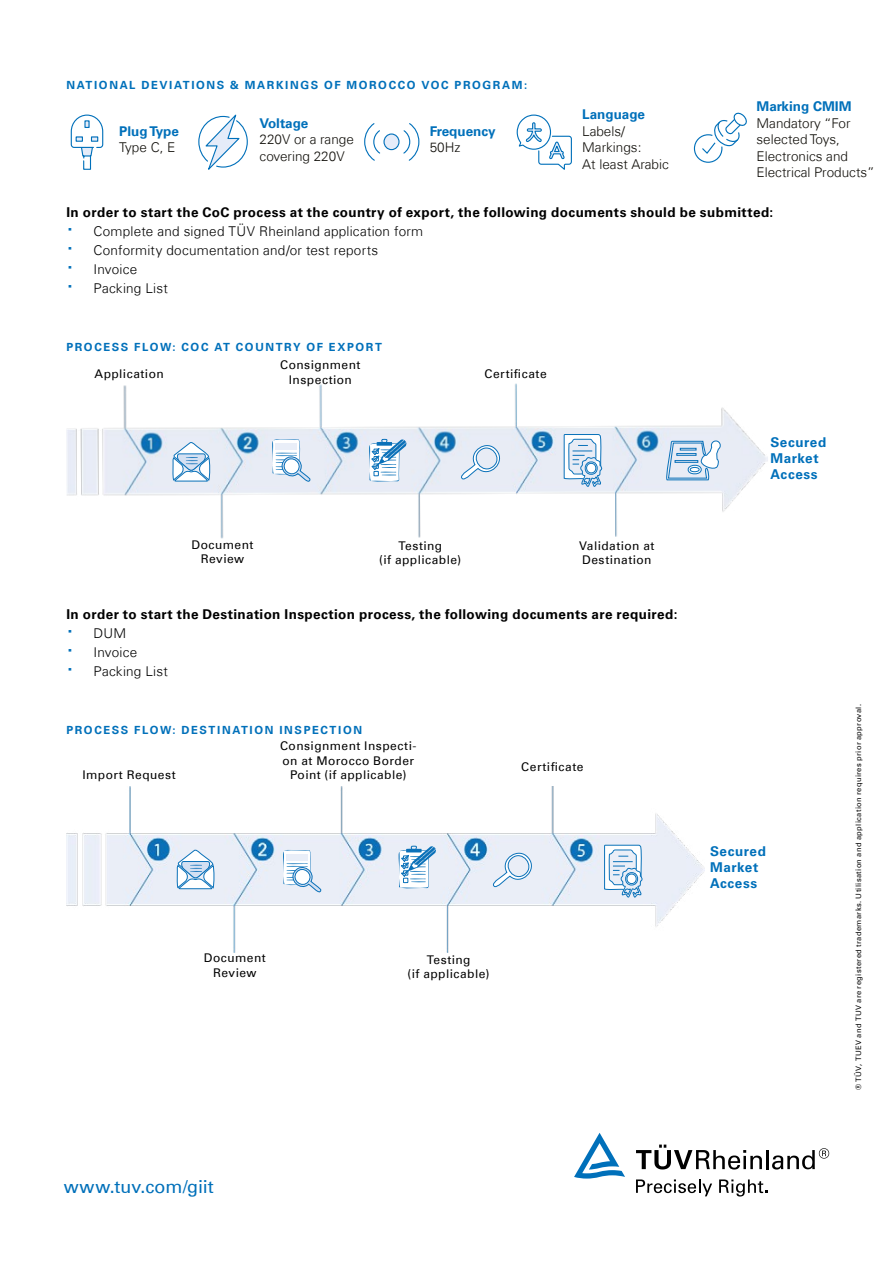
<style>
.page{position:relative;width:893px;height:1263px;background:#fff}
.page>*{position:absolute;margin:0;border:0;box-sizing:border-box;transform-origin:0 0}
.t1{font:18px "Univers Com 55 Roman";color:#0070ba}
.t2{font:700 13.5px "Univers LT Pro 65";letter-spacing:.03em;color:#000}
.t3{font:300 13.5px/16.5px "Univers Com 45";color:#100e09}
.t4{font:300 13.5px/19.2px "Univers Com 45";letter-spacing:.015em;color:#000}
.t5{font:700 13.5px "Univers Com 65";color:#0070ba}
.t6{font:700 13.5px/16.2px "Univers LT Pro 65";letter-spacing:.04em;color:#0070ba}
.t7{font:12px/14.4px "Univers Com 55 Roman";letter-spacing:.04em;color:#000;text-align:center}
.t8{font:700 11.25px "Univers Com 65";letter-spacing:.145em;color:#0070ba}
.t9{font:7.5px "Univers Com 55 Roman";letter-spacing:.05em;color:#000}
</style>
<div class="page">
<svg style="left:636px;top:1144px;width:126px;height:25px"></svg>
<hr style="left:766px;top:1150px;width:3px;height:19px;background:#000">
<svg style="left:772px;top:1148px;width:57px;height:21px"></svg>
<svg style="left:574px;top:1133px;width:51px;height:45px"></svg>
<svg style="left:636px;top:1179px;width:76px;height:17px"></svg>
<svg style="left:719px;top:1179px;width:48px;height:17px"></svg>
<svg style="left:70px;top:115px;width:34px;height:55px"></svg>
<svg style="left:198px;top:115px;width:50px;height:55px"></svg>
<svg style="left:364px;top:123px;width:55px;height:38px"></svg>
<svg style="left:517px;top:115px;width:55px;height:55px"></svg>
<svg style="left:693px;top:112px;width:54px;height:51px"></svg>
<img style="left:66px;top:383px;width:702px;height:156px">
<svg style="left:172px;top:441px;width:38px;height:41px"></svg>
<svg style="left:270px;top:437px;width:40px;height:48px"></svg>
<svg style="left:366px;top:437px;width:43px;height:47px"></svg>
<svg style="left:459px;top:443px;width:43px;height:37px;background:#d1e0ef"></svg>
<svg style="left:563px;top:434px;width:41px;height:54px"></svg>
<svg style="left:665px;top:440px;width:56px;height:41px;background:#b8d2e8"></svg>
<img style="left:66px;top:787px;width:638px;height:165px">
<svg style="left:177px;top:849px;width:38px;height:40px"></svg>
<svg style="left:281px;top:847px;width:40px;height:48px"></svg>
<svg style="left:396px;top:844px;width:42px;height:47px"></svg>
<svg style="left:491px;top:851px;width:43px;height:37px;background:#d2e1f0"></svg>
<svg style="left:604px;top:845px;width:40px;height:53px"></svg>
<p class="t8" style="left:66px;top:79px;width:462px">NATIONAL DEVIATIONS &amp; MARKINGS OF MOROCCO VOC PROGRAM:</p>
<p class="t5" style="left:119px;top:123px;width:61px">Plug Type</p>
<p class="t3" style="left:119px;top:139px;width:58px">Type C, E</p>
<p class="t5" style="left:756px;top:98px;width:97px">Marking CMIM</p>
<p class="t3" style="left:756px;top:115px;width:120px">Mandatory “For selected Toys,<br>Electronics and<br>Electrical Products”</p>
<p class="t2" style="left:66px;top:203px;width:708px">In order to start the CoC process at the country of export, the following documents should be submitted:</p>
<p class="t4" style="left:93px;top:222px;width:331px">Complete and signed TÜV Rheinland application form<br>Conformity documentation and/or test reports<br>Invoice<br>Packing List</p>
<p class="t5" style="left:582px;top:107px;width:64px">Language</p>
<p class="t3" style="left:582px;top:123px;width:88px">Labels/<br>Markings:<br>At least Arabic</p>
<p class="t5" style="left:260px;top:115px;width:50px">Voltage</p>
<p class="t3" style="left:260px;top:131px;width:96px">220V or a range covering 220V</p>
<p class="t5" style="left:430px;top:123px;width:68px">Frequency</p>
<p class="t3" style="left:430px;top:139px;width:32px">50Hz</p>
<p class="t8" style="left:66px;top:340px;width:317px">PROCESS FLOW: COC AT COUNTRY OF EXPORT</p>
<p class="t7" style="left:94px;top:366px;width:71px">Application</p>
<p class="t7" style="left:280px;top:358px;width:82px">Consignment<br>Inspection</p>
<p class="t7" style="left:484px;top:366px;width:64px">Certificate</p>
<p class="t7" style="left:191px;top:537px;width:64px">Document<br>Review</p>
<p class="t7" style="left:379px;top:538px;width:83px">Testing<br>(if applicable)</p>
<p class="t7" style="left:579px;top:538px;width:77px;text-align:left">Validation at<br>Destination</p>
<p class="t2" style="left:66px;top:604px;width:612px">In order to start the Destination Inspection process, the following documents are required:</p>
<p class="t4" style="left:93px;top:623px;width:76px">DUM<br>Invoice<br>Packing List</p>
<p class="t8" style="left:66px;top:723px;width:297px">PROCESS FLOW: DESTINATION INSPECTION</p>
<p class="t7" style="left:82px;top:767px;width:95px">Import Request</p>
<p class="t7" style="left:280px;top:739px;width:138px">Consignment Inspecti&shy;on at Morocco Border<br>Point (if applicable)</p>
<p class="t7" style="left:521px;top:759px;width:64px">Certificate</p>
<p class="t7" style="left:204px;top:951px;width:64px">Document<br>Review</p>
<p class="t7" style="left:408px;top:952px;width:83px">Testing<br>(if applicable)</p>
<p class="t6" style="left:770px;top:433px;width:57px">Secured<br>Market<br>Access</p>
<p class="t6" style="left:710px;top:842px;width:57px">Secured<br>Market<br>Access</p>
<p class="t9" style="left:854px;top:1090px;width:388px;rotate:-90deg">® TÜV, TUEV and TUV are registered trademarks. Utilisation and application requires prior approval.</p>
<h1 class="t1" style="left:64px;top:1175px;width:152px">www.tuv.com/giit</h1>
</div>
